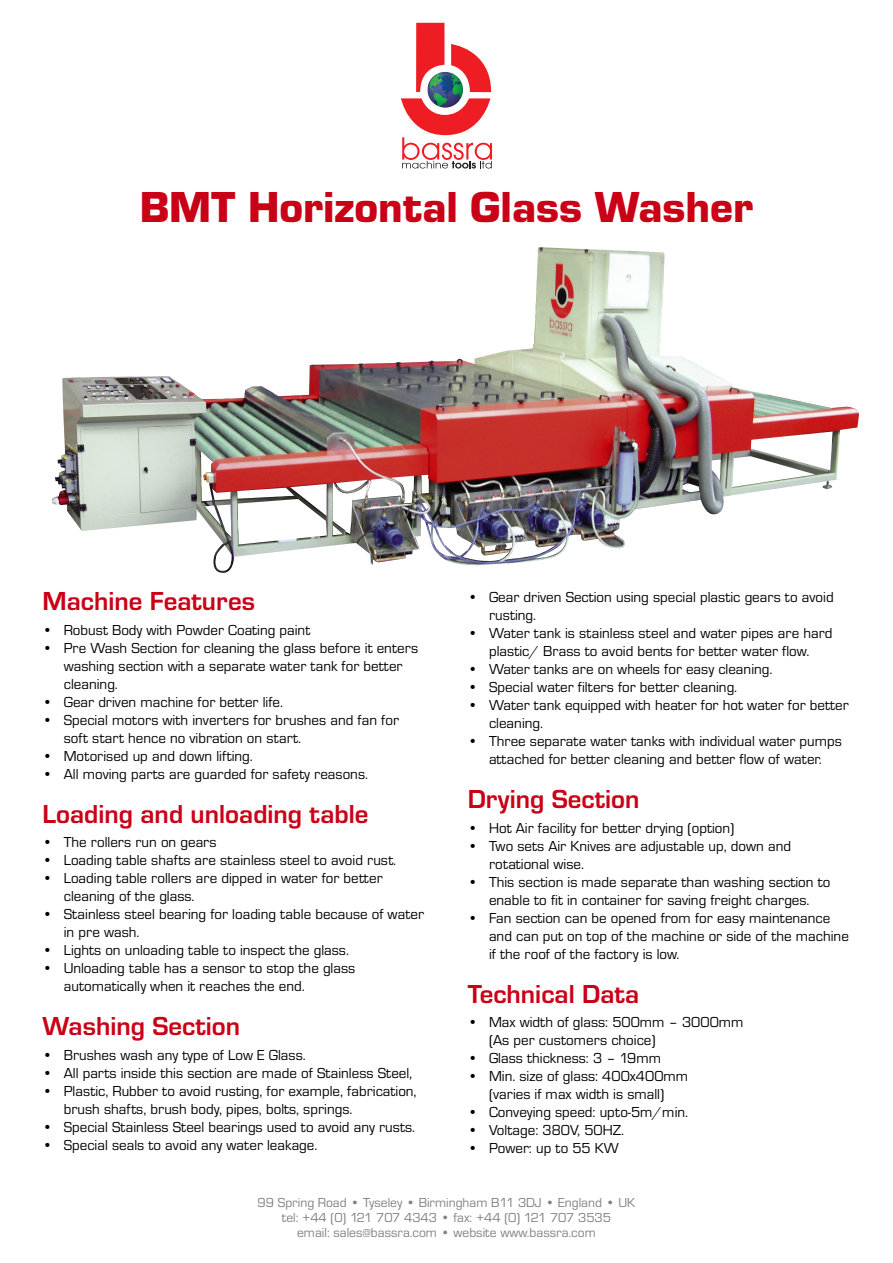
<style>
.page{position:relative;width:893px;height:1263px;background:#fff}
.page>*{position:absolute;margin:0;border:0;box-sizing:border-box;transform-origin:0 0}
.t1{font:45px "Eurostile T Blac";color:#ca0016}
.t2{font:700 27px "Eurostile T";color:#ca0016}
.t3{font:15px/18px "Eurostile T";color:#000}
.t4{font:13.5px/15px "Eurostile T";color:#808080;text-align:center}
</style>
<div class="page">
<img style="left:52px;top:247px;width:807px;height:326px">
<svg style="left:416px;top:23px;width:28px;height:69px;background:#ef373c"></svg>
<svg style="left:451px;top:44px;width:40px;height:48px"></svg>
<svg style="left:401px;top:98px;width:91px;height:71px"></svg>
<img style="left:427px;top:72px;width:36px;height:36px">
<h1 class="t1" style="left:140px;top:181px;width:615px">BMT Horizontal Glass Washer</h1>
<h2 class="t2" style="left:43px;top:585px;width:214px">Machine Features</h2>
<p class="t3" style="left:43px;top:621px;width:269px">• Robust Body with Powder Coating paint</p>
<p class="t3" style="left:64px;top:639px;width:356px;text-indent:-21px">• Pre Wash Section for cleaning the glass before it enters washing section with a separate water tank for better cleaning.</p>
<p class="t3" style="left:43px;top:693px;width:242px">• Gear driven machine for better life.</p>
<p class="t3" style="left:64px;top:711px;width:337px;text-indent:-21px">• Special motors with inverters for brushes and fan for soft start hence no vibration on start.</p>
<p class="t3" style="left:43px;top:747px;width:212px">• Motorised up and down lifting.</p>
<p class="t3" style="left:43px;top:765px;width:327px">• All moving parts are guarded for safety reasons.</p>
<h2 class="t2" style="left:43px;top:798px;width:328px">Loading and unloading table</h2>
<p class="t3" style="left:43px;top:833px;width:176px">• The rollers run on gears</p>
<p class="t3" style="left:43px;top:851px;width:355px">• Loading table shafts are stainless steel to avoid rust.</p>
<p class="t3" style="left:64px;top:869px;width:320px;text-indent:-21px">• Loading table rollers are dipped in water for better cleaning of the glass.</p>
<p class="t3" style="left:64px;top:905px;width:362px;text-indent:-21px">• Stainless steel bearing for loading table because of water in pre wash.</p>
<p class="t3" style="left:43px;top:941px;width:308px">• Lights on unloading table to inspect the glass.</p>
<p class="t3" style="left:64px;top:959px;width:293px;text-indent:-21px">• Unloading table has a sensor to stop the glass automatically when it reaches the end.</p>
<h2 class="t2" style="left:43px;top:1010px;width:199px">Washing Section</h2>
<p class="t3" style="left:43px;top:1045px;width:265px">• Brushes wash any type of Low E Glass.</p>
<p class="t3" style="left:43px;top:1063px;width:371px">• All parts inside this section are made of Stainless Steel,</p>
<p class="t3" style="left:64px;top:1081px;width:354px;text-indent:-21px">• Plastic, Rubber to avoid rusting, for example, fabrication, brush shafts, brush body, pipes, bolts, springs.</p>
<p class="t3" style="left:43px;top:1117px;width:374px">• Special Stainless Steel bearings used to avoid any rusts.</p>
<p class="t3" style="left:43px;top:1135px;width:276px">• Special seals to avoid any water leakage.</p>
<p class="t3" style="left:489px;top:588px;width:346px;text-indent:-21px">• Gear driven Section using special plastic gears to avoid rusting.</p>
<p class="t3" style="left:468px;top:624px;width:366px;text-align:center">• Water tank is stainless steel and water pipes are hard plastic/ Brass to avoid bents for better water flow.</p>
<p class="t3" style="left:468px;top:660px;width:306px">• Water tanks are on wheels for easy cleaning.</p>
<p class="t3" style="left:468px;top:678px;width:271px">• Special water filters for better cleaning.</p>
<p class="t3" style="left:489px;top:696px;width:361px;text-indent:-21px">• Water tank equipped with heater for hot water for better cleaning.</p>
<p class="t3" style="left:468px;top:732px;width:376px;text-align:center">• Three separate water tanks with individual water pumps attached for better cleaning and better flow of water.</p>
<h2 class="t2" style="left:468px;top:783px;width:173px">Drying Section</h2>
<p class="t3" style="left:468px;top:819px;width:268px">• Hot Air facility for better drying (option)</p>
<p class="t3" style="left:489px;top:837px;width:304px;text-indent:-21px">• Two sets Air Knives are adjustable up, down and rotational wise.</p>
<p class="t3" style="left:468px;top:873px;width:364px;text-align:center">• This section is made separate than washing section to enable to fit in container for saving freight charges.</p>
<p class="t3" style="left:489px;top:909px;width:361px;text-indent:-21px">• Fan section can be opened from for easy maintenance and can put on top of the machine or side of the machine if the roof of the factory is low.</p>
<h2 class="t2" style="left:468px;top:978px;width:173px">Technical Data</h2>
<p class="t3" style="left:489px;top:1013px;width:256px;text-indent:-21px">• Max width of glass: 500mm – 3000mm (As per customers choice)</p>
<p class="t3" style="left:468px;top:1049px;width:195px">• Glass thickness: 3 – 19mm</p>
<p class="t3" style="left:468px;top:1067px;width:222px;text-align:center">• Min. size of glass: 400x400mm (varies if max width is small)</p>
<p class="t3" style="left:468px;top:1103px;width:222px">• Conveying speed: upto-5m/min.</p>
<p class="t3" style="left:468px;top:1121px;width:158px">• Voltage: 380V, 50HZ.</p>
<p class="t3" style="left:468px;top:1139px;width:153px">• Power: up to 55 KW</p>
<p class="t4" style="left:258px;top:1195px;width:379px">99 Spring Road • Tyseley • Birmingham B11 3DJ • England • UK tel: +44 (0) 121 707 4343 • fax: +44 (0) 121 707 3535<br>email: sales@bassra.com • website www.bassra.com</p>
</div>
